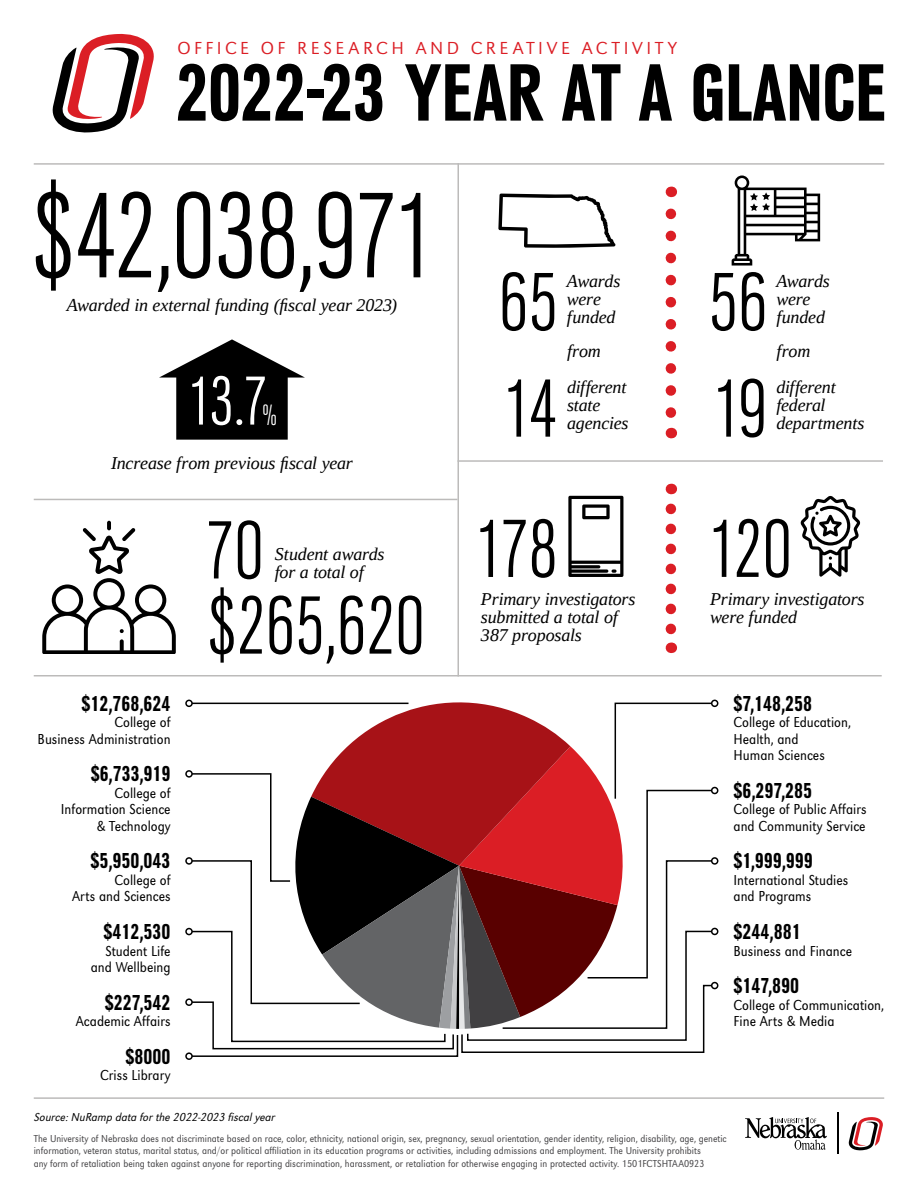
<style>
.page{position:relative;width:918px;height:1188px;background:#fff}
.page>*{position:absolute;margin:0;border:0;box-sizing:border-box;transform-origin:0 0}
.t1{font:300 129.3px "URW Grotesk Con";letter-spacing:-.035em;color:#000}
.t2{font:300 87.6px "URW Grotesk Con";letter-spacing:-.02em;color:#000}
.Main_-_Headline__blk{font:700 84.45px "URW Grotesk Con";letter-spacing:-.015em;color:#000}
.t3{font:300 73.5px "URW Grotesk Con";color:#fff}
.t4{font:300 30.6px "URW Grotesk Con";color:#fff}
.t5{font:700 22.5px "URW Grotesk Con";color:#000}
.t6{font:300 18.15px "URW Grotesk";letter-spacing:.2em;color:#db1e25}
.t7{font:italic 18px/18px "Liberation Serif";letter-spacing:-.01em;color:#000}
.t8{font:300 15px/16.5px "URW Grotesk Ext Nar";color:#000}
.t9{font:italic 300 12px "URW Grotesk Nar";color:#000}
.t10{font:300 10.5px/12.6px "URW Grotesk Ext Nar";color:#474648}
</style>
<div class="page">
<hr style="left:34px;top:1097px;width:850px;height:2px;background:#bcbbba">
<svg style="left:745px;top:1117px;width:82px;height:33px"></svg>
<hr style="left:837px;top:1112px;width:1px;height:42px;background:#000">
<svg style="left:848px;top:1117px;width:35px;height:34px"></svg>
<hr style="left:34px;top:675px;width:848px;height:1px;background:#bcbbba">
<hr style="left:34px;top:499px;width:424px;height:1px;background:#bcbbba">
<hr style="left:458px;top:460px;width:425px;height:2px;background:#bcbbba">
<svg style="left:52px;top:34px;width:102px;height:99px"></svg>
<hr style="left:34px;top:163px;width:850px;height:2px;background:#bcbbba">
<hr style="left:458px;top:163px;width:1px;height:513px;background:#bcbbba">
<div style="left:185px;top:700px;width:8px;height:7px;border:2px solid #000;border-radius:50%"></div>
<div style="left:185px;top:857px;width:8px;height:8px;border:2px solid #000;border-radius:50%"></div>
<div style="left:185px;top:770px;width:8px;height:8px;border:2px solid #000;border-radius:50%"></div>
<div style="left:711px;top:700px;width:7px;height:7px;border:2px solid #000;border-radius:50%"></div>
<div style="left:185px;top:1052px;width:8px;height:8px;border:2px solid #000;border-radius:50%"></div>
<div style="left:711px;top:982px;width:7px;height:7px;border:2px solid #000;border-radius:50%"></div>
<svg style="left:498px;top:194px;width:117px;height:54px"></svg>
<svg style="left:732px;top:175px;width:88px;height:91px"></svg>
<svg style="left:42px;top:521px;width:134px;height:133px"></svg>
<svg style="left:159px;top:339px;width:146px;height:101px"></svg>
<svg style="left:666px;top:214px;width:10px;height:204px"></svg>
<svg style="left:568px;top:496px;width:55px;height:81px"></svg>
<svg style="left:801px;top:496px;width:59px;height:81px"></svg>
<svg style="left:666px;top:509px;width:10px;height:144px"></svg>
<div style="left:185px;top:928px;width:8px;height:7px;border:2px solid #000;border-radius:50%"></div>
<div style="left:185px;top:998px;width:8px;height:8px;border:2px solid #000;border-radius:50%"></div>
<div style="left:711px;top:787px;width:7px;height:7px;border:2px solid #000;border-radius:50%"></div>
<div style="left:711px;top:857px;width:7px;height:8px;border:2px solid #000;border-radius:50%"></div>
<div style="left:711px;top:928px;width:7px;height:7px;border:2px solid #000;border-radius:50%"></div>
<svg style="left:191px;top:702px;width:522px;height:356px"></svg>
<p class="t6" style="left:177px;top:38px;width:501px">OFFICE OF RESEARCH AND CREATIVE ACTIVITY</p>
<p class="Main_-_Headline__blk" style="left:176px;top:47px;width:712px">2022-23 YEAR AT A GLANCE</p>
<p class="t1" style="left:30px;top:169px;width:408px">$42,038,971</p>
<p class="t7" style="left:67px;top:296px;width:332px">Awarded in external funding (fiscal year 2023)</p>
<p class="t3" style="left:187px;top:363px;width:83px">13.7</p>
<p class="t4" style="left:263px;top:399px;width:15px">%</p>
<p class="t7" style="left:111px;top:454px;width:243px">Increase from previous fiscal year</p>
<p class="t2" style="left:205px;top:505px;width:61px">70</p>
<p class="t7" style="left:275px;top:545px;width:111px">Student awards</p>
<p class="t7" style="left:275px;top:563px;width:90px">for a total of</p>
<p class="t5" style="left:82px;top:691px;width:91px">$12,768,624</p>
<p class="t8" style="left:38px;top:714px;width:134px;text-align:right">College of<br>Business Administration</p>
<p class="t5" style="left:91px;top:762px;width:81px">$6,733,919</p>
<p class="t8" style="left:61px;top:785px;width:111px;text-align:right">College of<br>Information Science &amp; Technology</p>
<p class="t5" style="left:91px;top:849px;width:82px">$5,950,043</p>
<p class="t8" style="left:72px;top:872px;width:100px;text-align:right">College of<br>Arts and Sciences</p>
<p class="t5" style="left:104px;top:920px;width:69px">$412,530</p>
<p class="t8" style="left:91px;top:942px;width:81px;text-align:right">Student Life and Wellbeing</p>
<p class="t5" style="left:105px;top:990px;width:67px">$227,542</p>
<p class="t8" style="left:76px;top:1013px;width:96px">Academic Affairs</p>
<p class="t5" style="left:126px;top:1044px;width:46px">$8000</p>
<p class="t8" style="left:100px;top:1067px;width:72px">Criss Library</p>
<p class="t2" style="left:207px;top:580px;width:220px">$265,620</p>
<p class="t9" style="left:35px;top:1110px;width:242px">Source: NuRamp data for the 2022-2023 fiscal year</p>
<p class="t2" style="left:498px;top:257px;width:62px">65</p>
<p class="t7" style="left:567px;top:272px;width:55px">Awards were funded</p>
<p class="t7" style="left:567px;top:342px;width:35px">from</p>
<p class="t2" style="left:502px;top:363px;width:58px">14</p>
<p class="t7" style="left:567px;top:378px;width:63px">different state agencies</p>
<p class="t2" style="left:474px;top:503px;width:86px">178</p>
<p class="t7" style="left:481px;top:590px;width:156px">Primary investigators submitted a total of<br>387 proposals</p>
<p class="t2" style="left:708px;top:257px;width:61px">56</p>
<p class="t7" style="left:776px;top:272px;width:55px">Awards were funded</p>
<p class="t7" style="left:776px;top:342px;width:35px">from</p>
<p class="t2" style="left:712px;top:363px;width:58px">19</p>
<p class="t7" style="left:776px;top:378px;width:90px">different federal departments</p>
<p class="t2" style="left:707px;top:503px;width:87px">120</p>
<p class="t7" style="left:710px;top:590px;width:156px">Primary investigators were funded</p>
<p class="t5" style="left:734px;top:691px;width:80px">$7,148,258</p>
<p class="t8" style="left:734px;top:714px;width:119px">College of Education,<br>Health, and<br>Human Sciences</p>
<p class="t5" style="left:734px;top:778px;width:80px">$6,297,285</p>
<p class="t8" style="left:734px;top:801px;width:135px">College of Public Affairs and Community Service</p>
<p class="t5" style="left:734px;top:849px;width:81px">$1,999,999</p>
<p class="t8" style="left:734px;top:872px;width:116px">International Studies and Programs</p>
<p class="t5" style="left:734px;top:920px;width:69px">$244,881</p>
<p class="t8" style="left:734px;top:942px;width:120px">Business and Finance</p>
<p class="t5" style="left:734px;top:974px;width:67px">$147,890</p>
<p class="t8" style="left:734px;top:996px;width:152px">College of Communication,<br>Fine Arts &amp; Media</p>
<p class="t10" style="left:34px;top:1132px;width:694px">The University of Nebraska does not discriminate based on race, color, ethnicity, national origin, sex, pregnancy, sexual orientation, gender identity, religion, disability, age, genetic information, veteran status, marital status, and/or political affiliation in its education programs or activities, including admissions and employment. The University prohibits<br>any form of retaliation being taken against anyone for reporting discrimination, harassment, or retaliation for otherwise engaging in protected activity. 1501FCTSHTAA0923</p>
</div>
